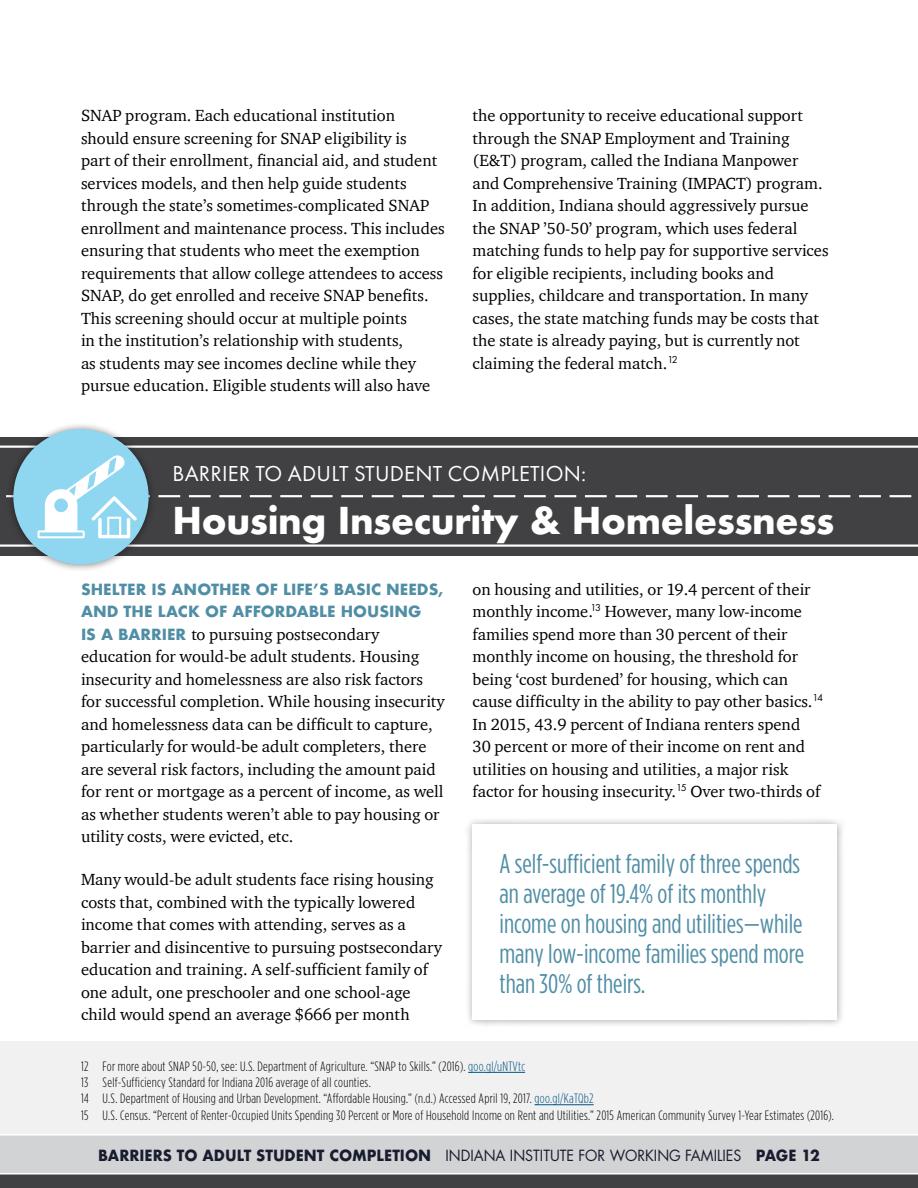
<style>
.page{position:relative;width:918px;height:1188px;background:#fff}
.page>*{position:absolute;margin:0;border:0;box-sizing:border-box;transform-origin:0 0}
.t1{font:700 36px "Futura";letter-spacing:-.01em;color:#fff}
.t2{font:27px/30px "Gotham Condensed";color:#508ea5}
.t3{font:22.5px "Futura PT";letter-spacing:.01em;color:#fff}
.t4{font:16.5px/22.5px "ITC Charter Com";color:#000}
.t5{font:700 15px "Futura";color:#191c2f;scale:.95 1}
.t6{font:700 15px/22.5px "Futura";color:#508ea5}
.t7{font:300 13.5px/16.2px "Gotham Condensed";letter-spacing:.02em;color:#000}
.s1{font-family:"Futura";font-weight:700;font-size:15px;color:#508ea5}
.s2{color:#035682}
.s3{font-family:"Futura Std";font-weight:400}
</style>
<div class="page">
<div style="left:0;top:1041px;width:918px;height:114px;background:#f1f1f2"></div>
<hr style="left:468px;top:1072px;width:57px;height:1px;background:#035682">
<hr style="left:535px;top:1104px;width:59px;height:1px;background:#035682">
<div style="left:0;top:438px;width:918px;height:118px;background:#414042"></div>
<hr style="left:0;top:446px;width:918px;height:2px;background:#fff">
<hr style="left:0;top:545px;width:918px;height:2px;background:#fff">
<div style="left:6px;top:421px;width:150px;height:151px;background:#000;opacity:.5"></div>
<div style="left:14px;top:429px;width:134px;height:135px;background:#8fd7f1;border-radius:50%"></div>
<svg style="left:6px;top:454px;width:906px;height:84px"></svg>
<div style="left:0;top:1165px;width:918px;height:23px;background:#414042"></div>
<svg style="left:0;top:1134px;width:918px;height:41px;background:#d2d4d5"></svg>
<div style="left:464px;top:816px;width:381px;height:212px;background:#000;opacity:.35"></div>
<div style="left:472px;top:824px;width:365px;height:196px;background:#fff"></div>
<p class="t4" style="left:81px;top:104px;width:365px">SNAP program. Each educational institution should ensure screening for SNAP eligibility is<br>part of their enrollment, financial aid, and student services models, and then help guide students through the state’s sometimes-complicated SNAP enrollment and maintenance process. This includes ensuring that students who meet the exemption requirements that allow college attendees to access SNAP, do get enrolled and receive SNAP benefits.<br>This screening should occur at multiple points<br>in the institution’s relationship with students,<br>as students may see incomes decline while they pursue education. Eligible students will also have</p>
<p class="t4" style="left:472px;top:104px;width:358px">the opportunity to receive educational support through the SNAP Employment and Training (E&amp;T) program, called the Indiana Manpower and Comprehensive Training (IMPACT) program.<br>In addition, Indiana should aggressively pursue the SNAP ’50-50’ program, which uses federal matching funds to help pay for supportive services for eligible recipients, including books and supplies, childcare and transportation. In many cases, the state matching funds may be costs that the state is already paying, but is currently not claiming the federal match.<sup>12</sup></p>
<h3 class="t3" style="left:173px;top:460px;width:415px">BARRIER TO ADULT STUDENT COMPLETION:</h3>
<h1 class="t1" style="left:172px;top:494px;width:663px">Housing Insecurity &amp; Homelessness</h1>
<p class="t6" style="left:81px;top:578px;width:364px">SHELTER IS ANOTHER OF LIFE’S BASIC NEEDS,<br>AND THE LACK OF AFFORDABLE HOUSING</p>
<p class="t4" style="left:81px;top:623px;width:365px"><span class="s1">IS A BARRIER</span> to pursuing postsecondary education for would-be adult students. Housing insecurity and homelessness are also risk factors for successful completion. While housing insecurity and homelessness data can be difficult to capture, particularly for would-be adult completers, there are several risk factors, including the amount paid for rent or mortgage as a percent of income, as well as whether students weren’t able to pay housing or utility costs, were evicted, etc.</p>
<p class="t4" style="left:81px;top:868px;width:363px">Many would-be adult students face rising housing costs that, combined with the typically lowered income that comes with attending, serves as a barrier and disincentive to pursuing postsecondary education and training. A self-sufficient family of one adult, one preschooler and one school-age child would spend an average $666 per month</p>
<p class="t4" style="left:472px;top:578px;width:352px">on housing and utilities, or 19.4 percent of their monthly income.<sup>13</sup> However, many low-income families spend more than 30 percent of their monthly income on housing, the threshold for being ‘cost burdened’ for housing, which can cause difficulty in the ability to pay other basics.<sup>14<br></sup>In 2015, 43.9 percent of Indiana renters spend<br>30 percent or more of their income on rent and utilities on housing and utilities, a major risk factor for housing insecurity.<sup>15</sup> Over two-thirds of</p>
<h2 class="t2" style="left:500px;top:848px;width:306px">A self-sufficient family of three spends an average of 19.4% of its monthly income on housing and utilities—while many low-income families spend more than 30% of theirs.</h2>
<p class="t7" style="left:81px;top:1058px;width:754px">12 For more about SNAP 50-50, see: U.S. Department of Agriculture. “SNAP to Skills.” (2016). <span class="s2">goo.gl/uNTVtc<br></span>13 Self-Sufficiency Standard for Indiana 2016 average of all counties.<br>14 U.S. Department of Housing and Urban Development. “Affordable Housing.” (n.d.) Accessed April 19, 2017. <span class="s2">goo.gl/KaTQb2<br></span>15 U.S. Census. “Percent of Renter-Occupied Units Spending 30 Percent or More of Household Income on Rent and Utilities.” 2015 American Community Survey 1-Year Estimates (2016).</p>
<p class="t5" style="left:98px;top:1145px;width:761px">BARRIERS TO ADULT STUDENT COMPLETION <span class="s3">INDIANA INSTITUTE FOR WORKING FAMILIES</span> PAGE 12</p>
</div>
